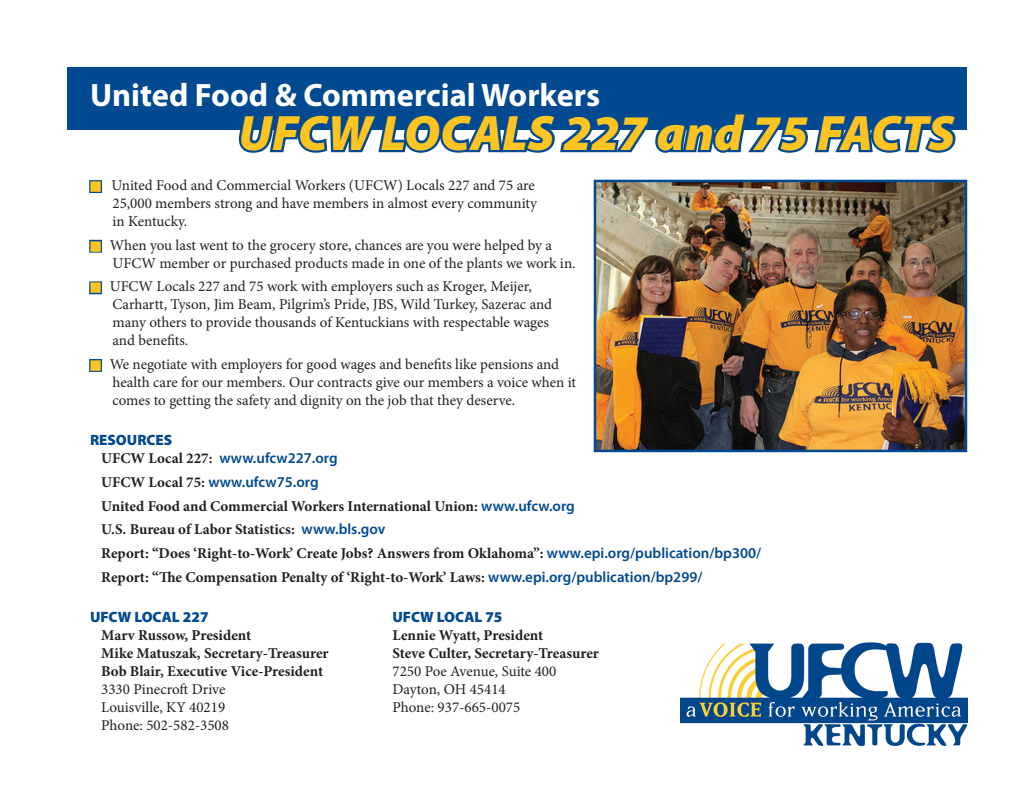
<style>
.page{position:relative;width:1035px;height:810px;background:#fff}
.page>*{position:absolute;margin:0;border:0;box-sizing:border-box;transform-origin:0 0}
.t1{font:italic 900 50px "Myriad Pro";color:#fec422}
.t2{font:700 32.5px "Myriad Pro";color:#fff}
.t3{font:15px/18px "Minion Pro";color:#231f20}
.t4{font:700 15px "Minion Pro";letter-spacing:-.005em;color:#231f20}
.t5{font:600 15px "Myriad Pro";color:#014990}
.t6{font:900 15px "Myriad Pro";color:#014990}
.s1{color:#fec422}
.s2{font-family:"Minion Pro";font-weight:700;color:#231f20}
.s3{font-family:"Myriad Pro";font-weight:600;color:#014990}
</style>
<div class="page">
<img style="left:680px;top:642px;width:288px;height:105px">
<div style="left:89px;top:180px;width:13px;height:13px;border:2px solid #014990"></div>
<div style="left:89px;top:240px;width:13px;height:13px;border:2px solid #014990"></div>
<div style="left:89px;top:281px;width:13px;height:13px;border:2px solid #014990"></div>
<div style="left:89px;top:359px;width:13px;height:13px;border:2px solid #014990"></div>
<div style="left:68px;top:68px;width:900px;height:63px;background:#014990"></div>
<svg style="left:236px;top:130px;width:725px;height:23px"></svg>
<img style="left:597px;top:183px;width:367px;height:266px">
<div style="left:594px;top:180px;width:373px;height:272px;border:2px solid #014990"></div>
<p class="t2" style="left:90px;top:74px;width:512px">United Food &amp; Commercial Workers</p>
<p class="t1" style="left:239px;top:105px;width:718px">UFCW LOCALS 227 and 75 FACTS</p>
<p class="t3" style="left:112px;top:176px;width:426px;text-indent:-22px"><span class="s1">■</span> United Food and Commercial Workers (UFCW) Locals 227 and 75 are<br>25,000 members strong and have members in almost every community in Kentucky.</p>
<p class="t3" style="left:112px;top:236px;width:465px;text-indent:-22px"><span class="s1">■</span> When you last went to the grocery store, chances are you were helped by a<br>UFCW member or purchased products made in one of the plants we work in.</p>
<p class="t3" style="left:112px;top:278px;width:441px;text-indent:-22px"><span class="s1">■</span> UFCW Locals 227 and 75 work with employers such as Kroger, Meijer, Carhartt, Tyson, Jim Beam, Pilgrim’s Pride, JBS, Wild Turkey, Sazerac and many others to provide thousands of Kentuckians with respectable wages and benefits.</p>
<p class="t3" style="left:112px;top:355px;width:465px;text-indent:-22px"><span class="s1">■</span> We negotiate with employers for good wages and benefits like pensions and health care for our members. Our contracts give our members a voice when it comes to getting the safety and dignity on the job that they deserve.</p>
<p class="t6" style="left:90px;top:432px;width:84px">RESOURCES</p>
<p class="t5" style="left:101px;top:449px;width:238px"><span class="s2">UFCW Local 227:</span> www.ufcw227.org</p>
<p class="t5" style="left:101px;top:472px;width:219px"><span class="s2">UFCW Local 75:</span> www.ufcw75.org</p>
<p class="t4" style="left:101px;top:495px;width:475px">United Food and Commercial Workers International Union: <span class="s3">www.ufcw.org</span></p>
<p class="t4" style="left:101px;top:519px;width:286px">U.S. Bureau of Labor Statistics: <span class="s3">www.bls.gov</span></p>
<p class="t4" style="left:101px;top:543px;width:661px">Report: “Does ‘Right-to-Work’ Create Jobs? Answers from Oklahoma”: <span class="s3">www.epi.org/publication/bp300/</span></p>
<p class="t4" style="left:101px;top:566px;width:603px">Report: “The Compensation Penalty of ‘Right-to-Work’ Laws: <span class="s3">www.epi.org/publication/bp299/</span></p>
<p class="t6" style="left:90px;top:608px;width:120px">UFCW LOCAL 227</p>
<p class="t6" style="left:393px;top:608px;width:112px">UFCW LOCAL 75</p>
<p class="t4" style="left:101px;top:625px;width:152px">Marv Russow, President</p>
<p class="t4" style="left:393px;top:625px;width:152px">Lennie Wyatt, President</p>
<p class="t4" style="left:101px;top:643px;width:229px">Mike Matuszak, Secretary-Treasurer</p>
<p class="t4" style="left:393px;top:643px;width:208px">Steve Culter, Secretary-Treasurer</p>
<p class="t4" style="left:101px;top:661px;width:223px">Bob Blair, Executive Vice-President</p>
<p class="t3" style="left:392px;top:662px;width:165px">7250 Poe Avenue, Suite 400</p>
<p class="t3" style="left:101px;top:680px;width:126px">3330 Pinecroft Drive</p>
<p class="t3" style="left:393px;top:680px;width:115px">Dayton, OH 45414</p>
<p class="t3" style="left:101px;top:698px;width:126px">Louisville, KY 40219</p>
<p class="t3" style="left:393px;top:698px;width:129px">Phone: 937-665-0075</p>
<p class="t3" style="left:101px;top:716px;width:129px">Phone: 502-582-3508</p>
</div>
